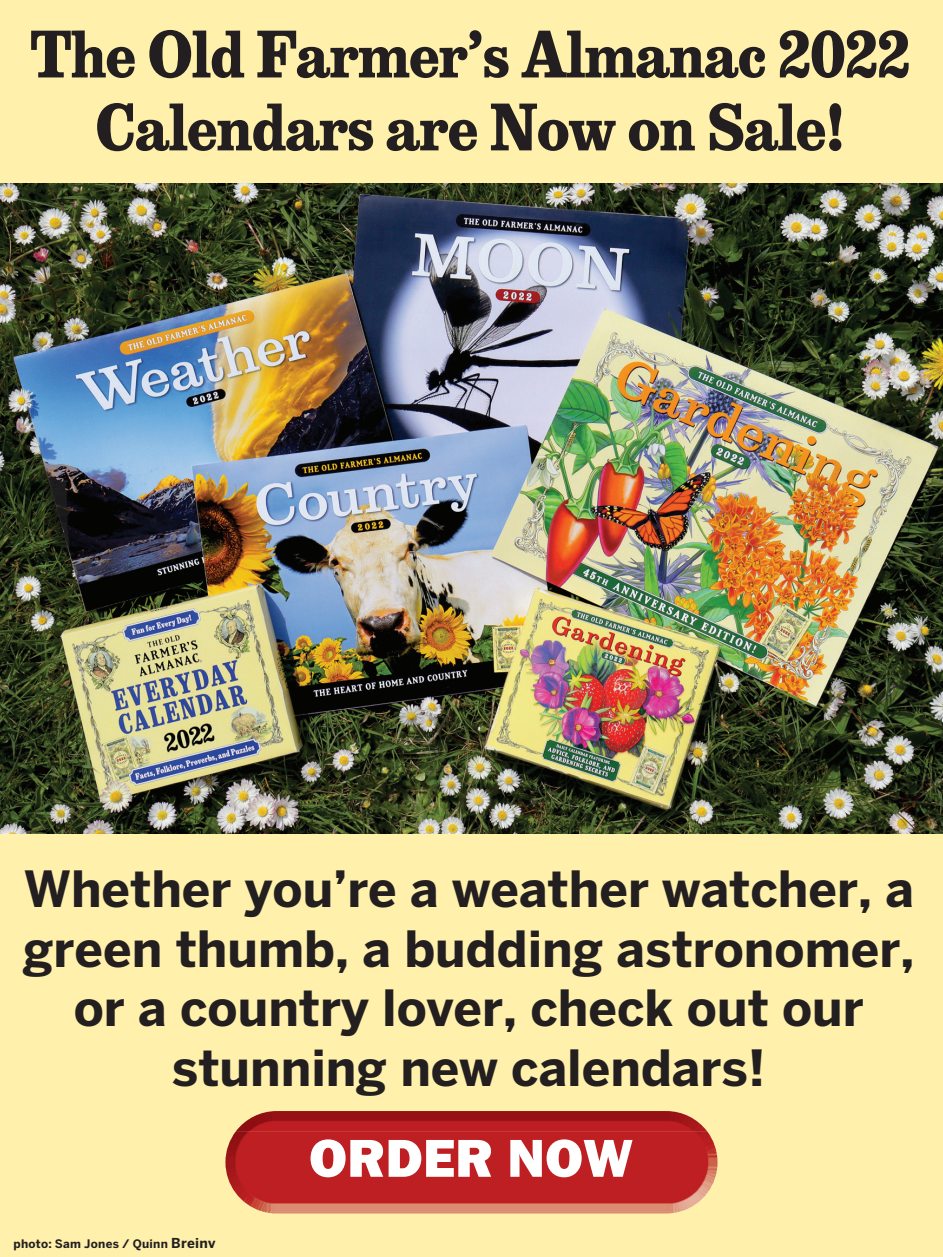
<style>
.page{position:relative;width:943px;height:1257px;background:#fff}
.page>*{position:absolute;margin:0;border:0;box-sizing:border-box;transform-origin:0 0}
.t1{font:700 60.75px/72.9px "Belizio Condensed";letter-spacing:-.02em;color:#231f20;text-align:center}
.t2{font:800 55.12px "Franklin Gothic EF";color:#fff}
.t3{font:700 49.5px/59.4px "Benton Sans";color:#231f20;text-align:center}
.t4{font:700 11.7px "Benton Sans";letter-spacing:.025em;color:#231f20}
.s1{font-size:13.72px}
</style>
<div class="page">
<div style="left:0;top:0;width:942px;height:1256px;background:#fff1ab"></div>
<img style="left:0;top:183px;width:942px;height:650px">
<img style="left:261px;top:1211px;width:420px;height:2px">
<img style="left:236px;top:1111px;width:470px;height:20px">
<img style="left:225px;top:1131px;width:492px;height:80px">
<p class="t1" style="left:30px;top:18px;width:882px">The Old Farmer’s Almanac 2022<br>Calendars are Now on Sale!</p>
<p class="t3" style="left:23px;top:860px;width:892px">Whether you’re a weather watcher, a green thumb, a budding astronomer, or a country lover, check out our stunning new calendars!</p>
<p class="t4" style="left:14px;top:1236px;width:203px">photo: Sam Jones / Quinn <span class="s1">Breinv</span></p>
<p class="t2" style="left:309px;top:1127px;width:325px">ORDER NOW</p>
</div>
